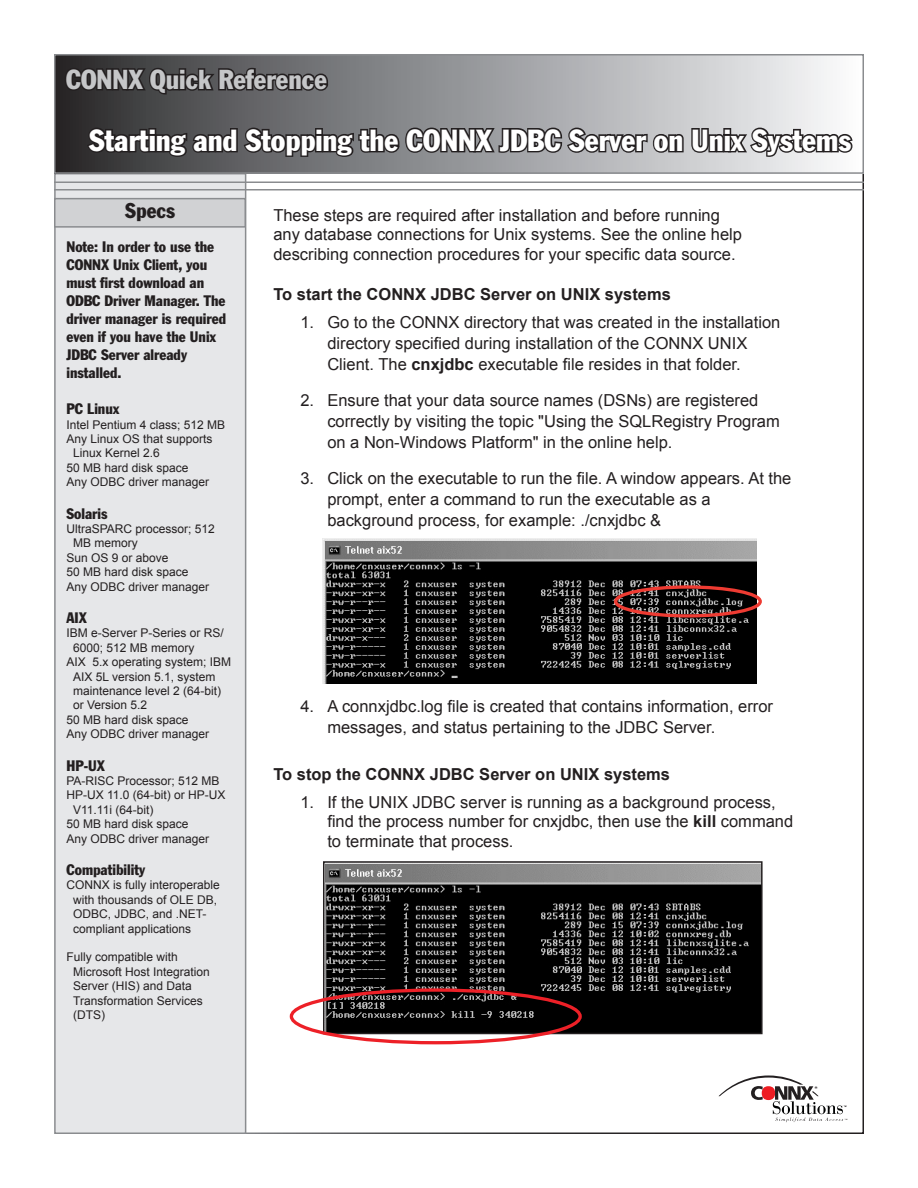
<style>
.page{position:relative;width:918px;height:1188px;background:#fff}
.page>*{position:absolute;margin:0;border:0;box-sizing:border-box;transform-origin:0 0}
.t1{font:condensed 30px "Franklin Gothic";color:#fff}
.t2{font:condensed 27px "Franklin Gothic";color:#c5c6c8}
.t3{font:condensed 21px "Franklin Gothic";color:#231f20}
.t4{font:16.5px/21px "Arial";color:#231f20}
.t5{font:700 16.5px "Arial";color:#231f20}
.t6{font:condensed 15px/18px "Franklin Gothic";color:#231f20}
.t7{font:12px/14.4px "Arial";color:#231f20}
.s1{font-weight:700}
</style>
<div class="page">
<div style="left:55px;top:174px;width:191px;height:959px;background:#e6e7e9"></div>
<div style="left:54px;top:173px;width:192px;height:961px;border:2px solid #8a8c8f"></div>
<svg style="left:718px;top:1075px;width:129px;height:47px"></svg>
<div style="left:55px;top:199px;width:190px;height:28px;background:#d1d2d4"></div>
<div style="left:54px;top:198px;width:192px;height:30px;border:2px solid #8a8c8f"></div>
<div style="left:55px;top:55px;width:808px;height:118px;background:linear-gradient(to right,#2d2d2f,#fbfdff)"></div>
<div style="left:54px;top:54px;width:810px;height:120px;border:2px solid #8a8c8f"></div>
<svg style="left:85px;top:126px;width:769px;height:109px"></svg>
<hr style="left:54px;top:182px;width:810px;height:1px;background:#8a8c8f">
<hr style="left:54px;top:189px;width:810px;height:1px;background:#8a8c8f">
<svg style="left:63px;top:64px;width:267px;height:33px;background:#3c3b3c"></svg>
<img style="left:323px;top:538px;width:433px;height:146px">
<div style="left:614px;top:585px;width:148px;height:33px;border:3px solid #ee3b32;border-radius:50%"></div>
<img style="left:325px;top:863px;width:436px;height:169px">
<div style="left:323px;top:861px;width:440px;height:173px;border:1px solid #231f20"></div>
<div style="left:290px;top:988px;width:292px;height:56px;border:3px solid #ed2027;border-radius:50%"></div>
<h2 class="t2" style="left:66px;top:63px;width:262px">CONNX Quick Reference</h2>
<h1 class="t1" style="left:89px;top:122px;width:763px">Starting and Stopping the CONNX JDBC Server on Unix Systems</h1>
<p class="t3" style="left:125px;top:198px;width:51px">Specs</p>
<p class="t6" style="left:66px;top:238px;width:161px">Note: In order to use the<br>CONNX Unix Client, you must first download an<br>ODBC Driver Manager. The driver manager is required even if you have the Unix<br>JDBC Server already installed.</p>
<p class="t6" style="left:66px;top:400px;width:55px">PC Linux</p>
<p class="t7" style="left:66px;top:417px;width:160px">Intel Pentium 4 class; 512 MB</p>
<p class="t7" style="left:66px;top:432px;width:148px">Any Linux OS that supports</p>
<p class="t7" style="left:73px;top:446px;width:88px">Linux Kernel 2.6</p>
<p class="t7" style="left:66px;top:460px;width:124px">50 MB hard disk space</p>
<p class="t7" style="left:66px;top:475px;width:144px">Any ODBC driver manager</p>
<p class="t6" style="left:66px;top:504px;width:43px">Solaris</p>
<p class="t7" style="left:66px;top:522px;width:150px">UltraSPARC processor; 512</p>
<p class="t7" style="left:73px;top:536px;width:66px">MB memory</p>
<p class="t7" style="left:66px;top:550px;width:104px">Sun OS 9 or above</p>
<p class="t7" style="left:66px;top:565px;width:124px">50 MB hard disk space</p>
<p class="t7" style="left:66px;top:579px;width:144px">Any ODBC driver manager</p>
<p class="t6" style="left:66px;top:609px;width:22px">AIX</p>
<p class="t7" style="left:66px;top:626px;width:159px">IBM e-Server P-Series or RS/</p>
<p class="t7" style="left:73px;top:640px;width:123px">6000; 512 MB memory</p>
<p class="t7" style="left:66px;top:655px;width:166px">AIX 5.x operating system; IBM</p>
<p class="t7" style="left:73px;top:669px;width:144px">AIX 5L version 5.1, system</p>
<p class="t7" style="left:73px;top:684px;width:150px">maintenance level 2 (64-bit)</p>
<p class="t7" style="left:73px;top:698px;width:76px">or Version 5.2</p>
<p class="t7" style="left:66px;top:712px;width:124px">50 MB hard disk space</p>
<p class="t7" style="left:66px;top:727px;width:144px">Any ODBC driver manager</p>
<p class="t6" style="left:66px;top:756px;width:40px">HP-UX</p>
<p class="t7" style="left:66px;top:774px;width:155px">PA-RISC Processor; 512 MB</p>
<p class="t7" style="left:66px;top:788px;width:161px">HP-UX 11.0 (64-bit) or HP-UX</p>
<p class="t7" style="left:73px;top:802px;width:82px">V11.11i (64-bit)</p>
<p class="t7" style="left:66px;top:817px;width:124px">50 MB hard disk space</p>
<p class="t7" style="left:66px;top:831px;width:144px">Any ODBC driver manager</p>
<p class="t6" style="left:66px;top:861px;width:80px">Compatibility</p>
<p class="t7" style="left:73px;top:878px;width:148px;text-indent:-7px">CONNX is fully interoperable with thousands of OLE DB,<br>ODBC, JDBC, and .NET&shy;compliant applications</p>
<p class="t7" style="left:73px;top:950px;width:138px;text-indent:-7px">Fully compatible with<br>Microsoft Host Integration<br>Server (HIS) and Data<br>Transformation Services (DTS)</p>
<p class="t4" style="left:273px;top:205px;width:470px;line-height:19.8px">These steps are required after installation and before running any database connections for Unix systems. See the online help describing connection procedures for your specific data source.</p>
<p class="t5" style="left:273px;top:283px;width:399px">To start the CONNX JDBC Server on UNIX systems</p>
<p class="t4" style="left:327px;top:312px;width:455px;text-indent:-27px">1. Go to the CONNX directory that was created in the installation directory specified during installation of the CONNX UNIX<br>Client. The <span class="s1">cnxjdbc</span> executable file resides in that folder.</p>
<p class="t4" style="left:327px;top:390px;width:454px;text-indent:-27px">2. Ensure that your data source names (DSNs) are registered correctly by visiting the topic "Using the SQLRegistry Program on a Non-Windows Platform" in the online help.</p>
<p class="t4" style="left:327px;top:468px;width:466px;text-indent:-27px">3. Click on the executable to run the file. A window appears. At the prompt, enter a command to run the executable as a background process, for example: ./cnxjdbc &amp;</p>
<p class="t4" style="left:327px;top:696px;width:447px;text-indent:-27px">4. A connxjdbc.log file is created that contains information, error messages, and status pertaining to the JDBC Server.</p>
<p class="t5" style="left:273px;top:764px;width:398px">To stop the CONNX JDBC Server on UNIX systems</p>
<p class="t4" style="left:327px;top:792px;width:467px;line-height:19.8px;text-indent:-27px">1. If the UNIX JDBC server is running as a background process, find the process number for cnxjdbc, then use the <span class="s1">kill</span> command to terminate that process.</p>
</div>
